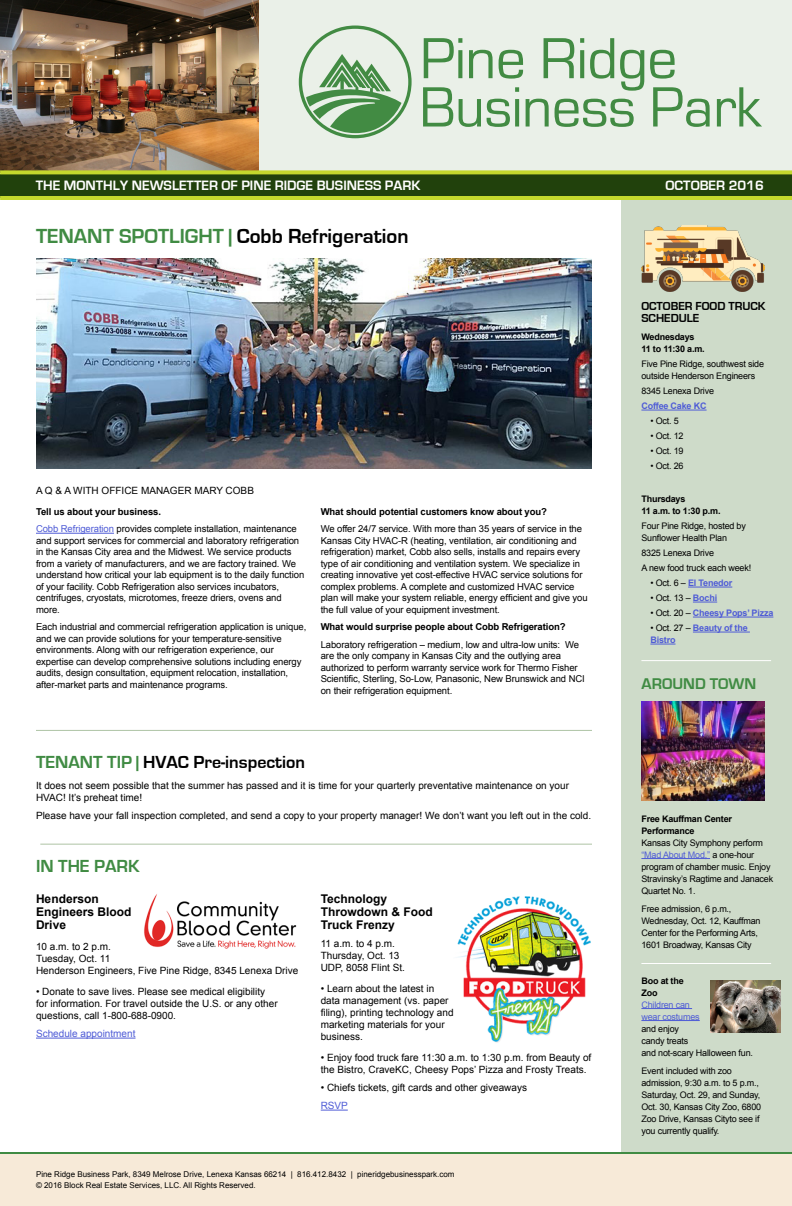
<style>
.page{position:relative;width:792px;height:1206px;background:#fff}
.page>*{position:absolute;margin:0;border:0;box-sizing:border-box;transform-origin:0 0}
.t1{font:700 21px "Eurostile";color:#000}
.t2{font:700 18px "Eurostile";color:#000}
.t3{font:700 18px "Eurostile";color:#408b43}
.t4{font:700 16px "Eurostile";color:#408b43}
.t5{font:700 14px "Eurostile";color:#fff}
.t6{font:700 12px/13px "Arial";color:#000}
.t7{font:700 12px/12px "Eurostile";color:#000}
.t8{font:10px/12px "Arial";color:#000}
.t9{font:10px "Arial";color:#4f5cd6}
.t10{font:9.5px/11.5px "Arial";letter-spacing:-.01em;color:#000}
.t11{font:700 9.5px "Arial";letter-spacing:-.01em;color:#000}
.t12{font:9px/12px "Arial";letter-spacing:-.02em;color:#000}
.t13{font:700 9px/12px "Arial";letter-spacing:-.02em;color:#000}
.t14{font:700 9px/12px "Arial";letter-spacing:-.02em;color:#4f5cd6}
.t15{font:8px "Arial";color:#000}
.s1{color:#408b43}
.s2{color:#4f5cd6}
.s3{font-weight:400;color:#000}
.s4{font-weight:700;color:#4f5cd6}
</style>
<div class="page">
<div style="left:621px;top:185px;width:171px;height:969px;background:#cedbc9"></div>
<div style="left:0;top:1152px;width:792px;height:54px;background:#f7ead8"></div>
<hr style="left:0;top:1152px;width:792px;height:2px;background:#408b43">
<img style="left:36px;top:259px;width:556px;height:209px">
<hr style="left:36px;top:533px;width:78px;height:1px;background:#4f5cd6">
<hr style="left:36px;top:1038px;width:100px;height:1px;background:#4f5cd6">
<svg style="left:321px;top:1110px;width:27px;height:1px"></svg>
<hr style="left:36px;top:730px;width:556px;height:1px;background:#aec4a5">
<hr style="left:40px;top:844px;width:552px;height:1px;background:#aec4a5">
<div style="left:236px;top:0;width:556px;height:179px;background:#eaf0e8"></div>
<svg style="left:299px;top:26px;width:113px;height:112px"></svg>
<svg style="left:424px;top:38px;width:38px;height:40px"></svg>
<svg style="left:469px;top:50px;width:24px;height:28px"></svg>
<svg style="left:499px;top:50px;width:24px;height:29px"></svg>
<svg style="left:544px;top:38px;width:30px;height:40px"></svg>
<svg style="left:580px;top:38px;width:4px;height:40px"></svg>
<svg style="left:590px;top:38px;width:24px;height:41px"></svg>
<svg style="left:620px;top:50px;width:24px;height:41px"></svg>
<svg style="left:650px;top:50px;width:25px;height:29px"></svg>
<svg style="left:423px;top:87px;width:30px;height:40px"></svg>
<svg style="left:459px;top:99px;width:22px;height:28px"></svg>
<svg style="left:487px;top:87px;width:32px;height:40px"></svg>
<svg style="left:526px;top:99px;width:23px;height:28px"></svg>
<svg style="left:555px;top:99px;width:79px;height:28px"></svg>
<svg style="left:653px;top:87px;width:57px;height:40px"></svg>
<svg style="left:717px;top:87px;width:45px;height:40px"></svg>
<img style="left:0;top:0;width:258px;height:170px">
<div style="left:0;top:174px;width:792px;height:24px;background:#21410c"></div>
<svg style="left:0;top:170px;width:792px;height:4px;background:#c4d63b"></svg>
<hr style="left:0;top:196px;width:792px;height:4px;background:#c4d82d">
<hr style="left:641px;top:410px;width:66px;height:1px;background:#4f5cd6">
<hr style="left:688px;top:587px;width:44px;height:1px;background:#4f5cd6">
<svg style="left:693px;top:602px;width:24px;height:1px"></svg>
<hr style="left:693px;top:617px;width:80px;height:1px;background:#4f5cd6">
<hr style="left:693px;top:632px;width:57px;height:1px;background:#4f5cd6">
<svg style="left:650px;top:644px;width:26px;height:1px"></svg>
<hr style="left:641px;top:858px;width:69px;height:1px;background:#4f5cd6">
<hr style="left:641px;top:1008px;width:51px;height:1px;background:#4f5cd6">
<hr style="left:641px;top:1020px;width:59px;height:1px;background:#4f5cd6">
<img style="left:641px;top:702px;width:123px;height:99px">
<img style="left:642px;top:225px;width:123px;height:67px">
<img style="left:710px;top:980px;width:71px;height:52px">
<hr style="left:641px;top:963px;width:130px;height:1px;background:#fff">
<hr style="left:641px;top:660px;width:130px;height:1px;background:#fff">
<img style="left:144px;top:894px;width:153px;height:55px">
<img style="left:457px;top:896px;width:134px;height:147px">
<p class="t5" style="left:36px;top:178px;width:386px">THE MONTHLY NEWSLETTER OF PINE RIDGE BUSINESS PARK</p>
<p class="t5" style="left:666px;top:178px;width:100px">OCTOBER 2016</p>
<p class="t1" style="left:36px;top:224px;width:374px"><span class="s1">TENANT SPOTLIGHT |</span> Cobb Refrigeration</p>
<p class="t8" style="left:36px;top:485px;width:220px">A Q &amp; A WITH OFFICE MANAGER MARY COBB</p>
<p class="t11" style="left:36px;top:505px;width:127px">Tell us about your business.</p>
<p class="t10" style="left:36px;top:523px;width:270px"><span class="s2">Cobb Refrigeration</span> provides complete installation, maintenance and support services for commercial and laboratory refrigeration in the Kansas City area and the Midwest. We service products from a variety of manufacturers, and we are factory trained. We understand how critical your lab equipment is to the daily function of your facility. Cobb Refrigeration also services incubators, centrifuges, cryostats, microtomes, freeze driers, ovens and more.</p>
<p class="t10" style="left:36px;top:621px;width:272px">Each industrial and commercial refrigeration application is unique, and we can provide solutions for your temperature-sensitive environments. Along with our refrigeration experience, our expertise can develop comprehensive solutions including energy audits, design consultation, equipment relocation, installation, after-market parts and maintenance programs.</p>
<p class="t11" style="left:321px;top:505px;width:228px">What should potential customers know about you?</p>
<p class="t10" style="left:321px;top:523px;width:268px">We offer 24/7 service. With more than 35 years of service in the Kansas City HVAC-R (heating, ventilation, air conditioning and refrigeration) market, Cobb also sells, installs and repairs every type of air conditioning and ventilation system. We specialize in creating innovative yet cost-effective HVAC service solutions for complex problems. A complete and customized HVAC service plan will make your system reliable, energy efficient and give you the full value of your equipment investment.</p>
<p class="t11" style="left:321px;top:621px;width:246px">What would surprise people about Cobb Refrigeration?</p>
<p class="t10" style="left:321px;top:639px;width:266px">Laboratory refrigeration – medium, low and ultra-low units: We are the only company in Kansas City and the outlying area authorized to perform warranty service work for Thermo Fisher Scientific, Sterling, So-Low, Panasonic, New Brunswick and NCI on their refrigeration equipment.</p>
<p class="t2" style="left:36px;top:752px;width:271px"><span class="s1">TENANT TIP |</span> HVAC Pre-inspection</p>
<p class="t8" style="left:36px;top:780px;width:535px">It does not seem possible that the summer has passed and it is time for your quarterly preventative maintenance on your<br>HVAC! It’s preheat time!</p>
<p class="t8" style="left:36px;top:810px;width:557px">Please have your fall inspection completed, and send a copy to your property manager! We don’t want you left out in the cold.</p>
<p class="t3" style="left:36px;top:856px;width:105px">IN THE PARK</p>
<p class="t6" style="left:36px;top:893px;width:97px">Henderson<br>Engineers Blood<br>Drive</p>
<p class="t8" style="left:36px;top:941px;width:77px">10 a.m. to 2 p.m.<br>Tuesday, Oct. 11</p>
<p class="t8" style="left:36px;top:965px;width:264px">Henderson Engineers, Five Pine Ridge, 8345 Lenexa Drive</p>
<p class="t8" style="left:36px;top:986px;width:243px">• Donate to save lives. Please see medical eligibility for information. For travel outside the U.S. or any other questions, call 1-800-688-0900.</p>
<p class="t9" style="left:36px;top:1027px;width:101px">Schedule appointment</p>
<p class="t6" style="left:321px;top:893px;width:113px">Technology<br>Throwdown &amp; Food<br>Truck Frenzy</p>
<p class="t8" style="left:321px;top:938px;width:76px">11 a.m. to 4 p.m.</p>
<p class="t8" style="left:321px;top:950px;width:80px">Thursday, Oct. 13</p>
<p class="t8" style="left:321px;top:962px;width:86px">UDP, 8058 Flint St.</p>
<p class="t8" style="left:321px;top:983px;width:134px">• Learn about the latest in data management (vs. paper filing), printing technology and marketing materials for your business.</p>
<p class="t8" style="left:321px;top:1052px;width:272px">• Enjoy food truck fare 11:30 a.m. to 1:30 p.m. from Beauty of the Bistro, CraveKC, Cheesy Pops’ Pizza and Frosty Treats.</p>
<p class="t8" style="left:321px;top:1082px;width:208px">• Chiefs tickets, gift cards and other giveaways</p>
<p class="t9" style="left:321px;top:1099px;width:29px">RSVP</p>
<p class="t15" style="left:36px;top:1168px;width:420px">Pine Ridge Business Park, 8349 Melrose Drive, Lenexa Kansas 66214 | 816.412.8432 | pineridgebusinesspark.com</p>
<p class="t15" style="left:36px;top:1180px;width:221px">© 2016 Block Real Estate Services, LLC. All Rights Reserved.</p>
<p class="t7" style="left:641px;top:300px;width:126px">OCTOBER FOOD TRUCK<br>SCHEDULE</p>
<p class="t13" style="left:641px;top:331px;width:55px">Wednesdays</p>
<p class="t13" style="left:641px;top:343px;width:65px">11 to 11:30 a.m.</p>
<p class="t12" style="left:641px;top:358px;width:124px">Five Pine Ridge, southwest side outside Henderson Engineers</p>
<p class="t12" style="left:641px;top:385px;width:74px">8345 Lenexa Drive</p>
<p class="t14" style="left:641px;top:400px;width:67px">Coffee Cake KC</p>
<p class="t12" style="left:650px;top:415px;width:30px">• Oct. 5</p>
<p class="t12" style="left:650px;top:430px;width:35px">• Oct. 12</p>
<p class="t12" style="left:650px;top:445px;width:35px">• Oct. 19</p>
<p class="t12" style="left:650px;top:460px;width:35px">• Oct. 26</p>
<p class="t13" style="left:641px;top:493px;width:46px">Thursdays</p>
<p class="t13" style="left:641px;top:505px;width:81px">11 a.m. to 1:30 p.m.</p>
<p class="t12" style="left:641px;top:520px;width:106px">Four Pine Ridge, hosted by<br>Sunflower Health Plan</p>
<p class="t12" style="left:641px;top:547px;width:74px">8325 Lenexa Drive</p>
<p class="t12" style="left:641px;top:562px;width:111px">A new food truck each week!</p>
<p class="t14" style="left:650px;top:577px;width:83px"><span class="s3">• Oct. 6 –</span> El Tenedor</p>
<p class="t12" style="left:650px;top:592px;width:68px">• Oct. 13 – <span class="s4">Bochi</span></p>
<p class="t14" style="left:650px;top:607px;width:124px"><span class="s3">• Oct. 20 –</span> Cheesy Pops’ Pizza</p>
<p class="t14" style="left:650px;top:622px;width:99px"><span class="s3">• Oct. 27 –</span> Beauty of the<br>Bistro</p>
<p class="t4" style="left:642px;top:675px;width:116px">AROUND TOWN</p>
<p class="t13" style="left:641px;top:813px;width:92px">Free Kauffman Center<br>Performance</p>
<p class="t12" style="left:641px;top:837px;width:133px">Kansas City Symphony perform <span class="s2">“Mad About Mod,”</span> a one-hour program of chamber music. Enjoy<br>Stravinsky’s Ragtime and Janacek<br>Quartet No. 1.</p>
<p class="t12" style="left:641px;top:903px;width:121px">Free admission, 6 p.m.,<br>Wednesday, Oct. 12, Kauffman<br>Center for the Performing Arts,<br>1601 Broadway, Kansas City</p>
<p class="t13" style="left:641px;top:975px;width:44px">Boo at the<br>Zoo</p>
<p class="t12" style="left:641px;top:999px;width:113px"><span class="s2">Children can<br>wear costumes<br></span>and enjoy<br>candy treats<br>and not-scary Halloween fun.</p>
<p class="t12" style="left:641px;top:1065px;width:121px">Event included with zoo admission, 9:30 a.m. to 5 p.m.,<br>Saturday, Oct. 29, and Sunday,<br>Oct. 30, Kansas City Zoo, 6800<br>Zoo Drive, Kansas Cityto see if you currently qualify.</p>
</div>
